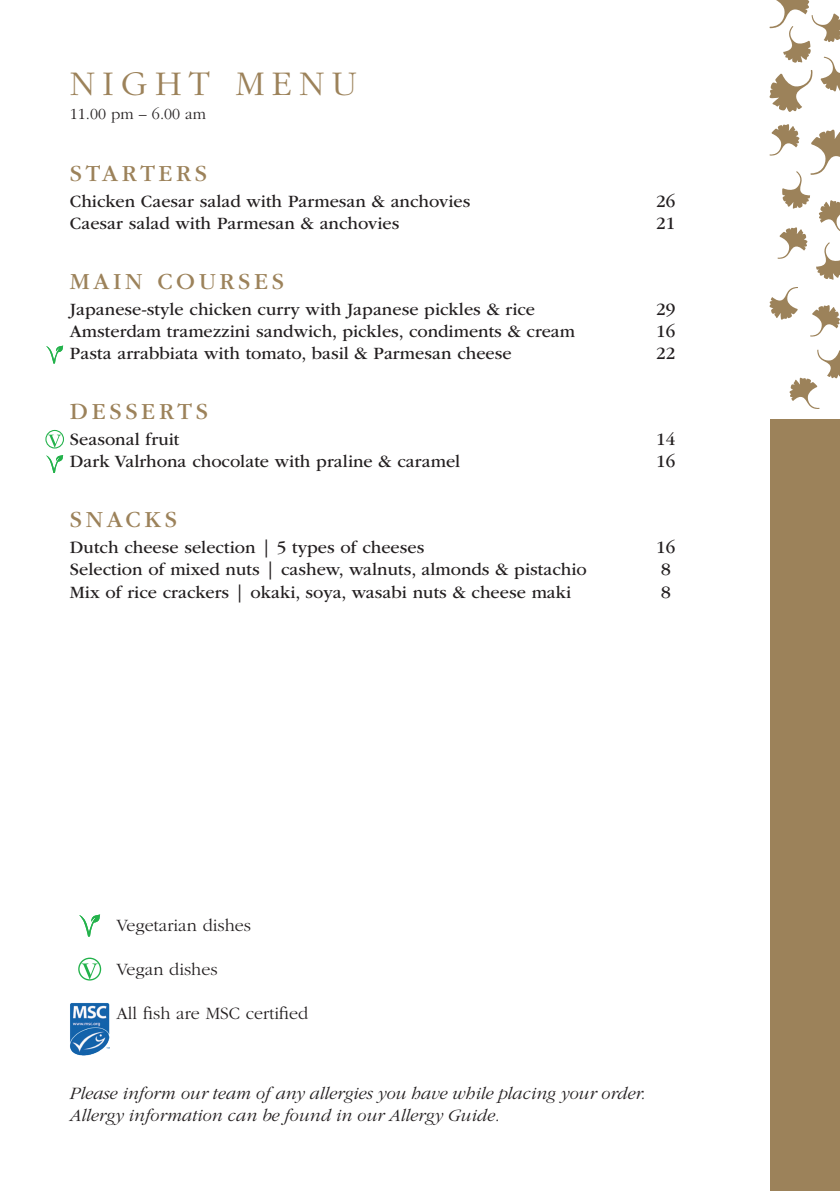
<style>
.page{position:relative;width:840px;height:1191px;background:#fff}
.page>*{position:absolute;margin:0;border:0;box-sizing:border-box;transform-origin:0 0}
.Header_1___18pt_18pt{font:300 36px "ITC Garamond Std";letter-spacing:.2em;color:#9c825a}
.Header_2___12pt_15pt{font:24px "ITC Garamond Std";letter-spacing:.15em;color:#9c825a}
.Header_2___12pt_15pt-2{font:18px "ITC Garamond Std";color:#231f20}
.Body_text___9pt___11pt{font:italic 300 18px "ITC Garamond Std";color:#231f20}
.Body_text___9pt___11pt-2{font:300 18px "ITC Garamond Std";color:#231f20}
.Body_text___9pt___11pt-3{font:300 16px "ITC Garamond Std";color:#231f20}
</style>
<div class="page">
<div style="left:769px;top:419px;width:70px;height:772px;background:#9c825a"></div>
<svg style="left:769px;top:287px;width:28px;height:33px"></svg>
<svg style="left:789px;top:349px;width:50px;height:60px"></svg>
<svg style="left:810px;top:305px;width:29px;height:32px"></svg>
<svg style="left:769px;top:124px;width:70px;height:156px"></svg>
<svg style="left:769px;top:0;width:70px;height:112px"></svg>
<img style="left:70px;top:1003px;width:39px;height:52px">
<svg style="left:79px;top:914px;width:21px;height:22px"></svg>
<div style="left:78px;top:957px;width:23px;height:23px;border:1px solid #23b24b;border-radius:50%"></div>
<svg style="left:81px;top:963px;width:17px;height:16px"></svg>
<svg style="left:46px;top:455px;width:17px;height:18px"></svg>
<svg style="left:46px;top:346px;width:17px;height:18px"></svg>
<div style="left:45px;top:430px;width:19px;height:18px;border:1px solid #23b24b;border-radius:50%"></div>
<svg style="left:48px;top:434px;width:13px;height:13px"></svg>
<p class="Header_1___18pt_18pt" style="left:70px;top:65px;width:288px">NIGHT MENU</p>
<p class="Body_text___9pt___11pt-3" style="left:70px;top:106px;width:138px">11.00 pm – 6.00 am</p>
<p class="Header_2___12pt_15pt" style="left:70px;top:161px;width:138px">STARTERS</p>
<p class="Header_2___12pt_15pt-2" style="left:70px;top:192px;width:401px">Chicken Caesar salad with Parmesan &amp; anchovies</p>
<p class="Header_2___12pt_15pt-2" style="left:656px;top:192px;width:21px">26</p>
<p class="Header_2___12pt_15pt-2" style="left:70px;top:214px;width:331px">Caesar salad with Parmesan &amp; anchovies</p>
<p class="Header_2___12pt_15pt-2" style="left:656px;top:214px;width:21px">21</p>
<p class="Header_2___12pt_15pt" style="left:70px;top:269px;width:215px">MAIN COURSES</p>
<p class="Header_2___12pt_15pt-2" style="left:70px;top:300px;width:466px">Japanese-style chicken curry with Japanese pickles &amp; rice</p>
<p class="Header_2___12pt_15pt-2" style="left:656px;top:300px;width:21px">29</p>
<p class="Header_2___12pt_15pt-2" style="left:70px;top:322px;width:506px">Amsterdam tramezzini sandwich, pickles, condiments &amp; cream</p>
<p class="Header_2___12pt_15pt-2" style="left:656px;top:322px;width:21px">16</p>
<p class="Header_2___12pt_15pt-2" style="left:70px;top:344px;width:443px">Pasta arrabbiata with tomato, basil &amp; Parmesan cheese</p>
<p class="Header_2___12pt_15pt-2" style="left:656px;top:344px;width:21px">22</p>
<p class="Header_2___12pt_15pt" style="left:70px;top:399px;width:139px">DESSERTS</p>
<p class="Header_2___12pt_15pt-2" style="left:70px;top:430px;width:111px">Seasonal fruit</p>
<p class="Header_2___12pt_15pt-2" style="left:656px;top:430px;width:21px">14</p>
<p class="Header_2___12pt_15pt-2" style="left:70px;top:452px;width:391px">Dark Valrhona chocolate with praline &amp; caramel</p>
<p class="Header_2___12pt_15pt-2" style="left:656px;top:452px;width:21px">16</p>
<p class="Header_2___12pt_15pt" style="left:70px;top:507px;width:108px">SNACKS</p>
<p class="Header_2___12pt_15pt-2" style="left:70px;top:538px;width:356px">Dutch cheese selection | 5 types of cheeses</p>
<p class="Header_2___12pt_15pt-2" style="left:656px;top:538px;width:21px">16</p>
<p class="Header_2___12pt_15pt-2" style="left:70px;top:560px;width:518px">Selection of mixed nuts | cashew, walnuts, almonds &amp; pistachio</p>
<p class="Header_2___12pt_15pt-2" style="left:660px;top:560px;width:11px">8</p>
<p class="Header_2___12pt_15pt-2" style="left:70px;top:582px;width:502px">Mix of rice crackers | okaki, soya, wasabi nuts &amp; cheese maki</p>
<p class="Header_2___12pt_15pt-2" style="left:660px;top:582px;width:11px">8</p>
<p class="Body_text___9pt___11pt-2" style="left:116px;top:915px;width:136px">Vegetarian dishes</p>
<p class="Body_text___9pt___11pt-2" style="left:116px;top:959px;width:103px">Vegan dishes</p>
<p class="Body_text___9pt___11pt-2" style="left:116px;top:1003px;width:193px">All fish are MSC certified</p>
<p class="Body_text___9pt___11pt" style="left:70px;top:1083px;width:576px">Please inform our team of any allergies you have while placing your order.</p>
<p class="Body_text___9pt___11pt" style="left:70px;top:1105px;width:431px">Allergy information can be found in our Allergy Guide.</p>
</div>
